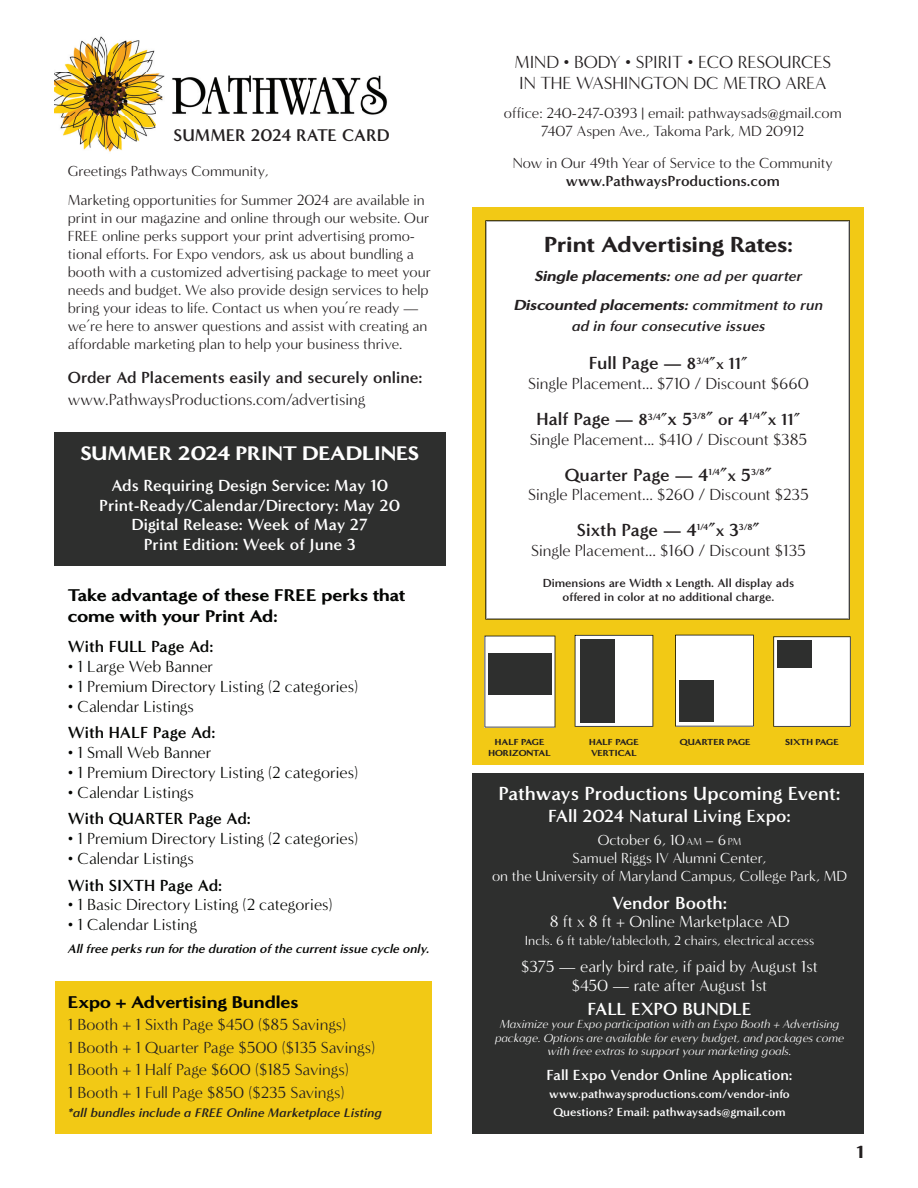
<style>
.page{position:relative;width:918px;height:1188px;background:#fff}
.page>*{position:absolute;margin:0;border:0;box-sizing:border-box;transform-origin:0 0}
.t1{font:900 22.5px "Minerva Modern";color:#231f20}
.t2{font:900 20.25px "Minerva Modern";color:#fff}
.t3{font:700 19.5px "Minerva Modern";color:#fff}
.t4{font:700 18px "Minerva Modern";color:#231f20}
.t5{font:18px/21.6px "Minerva Modern";color:#231f20}
.t6{font:700 18px "Minerva Modern";color:#fff}
.t7{font:900 18px "Minerva Modern";color:#231f20}
.t8{font:900 17.55px/21px "Minerva Modern";color:#040503}
.t9{font:700 17.4px "Minerva Modern";letter-spacing:-.005em;color:#231f20}
.t10{font:16.5px/22.5px "Minerva Modern";color:#231f20}
.t11{font:16.5px "Minerva Modern";color:#040503}
.t12{font:700 16.5px/19.8px "Minerva Modern";color:#fff;text-align:center}
.t13{font:16.5px/19.8px "Minerva Modern";color:#fff;text-align:center}
.t14{font:700 16.5px "Minerva Modern";color:#040503}
.t15{font:700 16.5px "Minerva Modern";color:#231f20}
.t16{font:15px/18px "Minerva Modern";color:#231f20}
.t17{font:15px/18px "Minerva Modern";color:#fff;text-align:center}
.t18{font:italic 900 15px/28.8px "Minerva Modern";color:#231f20;text-align:center}
.t19{font:700 15px "Minerva Modern";color:#fff}
.t20{font:700 15px "Minerva Modern";color:#231f20}
.t21{font:italic 700 15px "Minerva Modern";color:#231f20}
.t22{font:13.5px "Minerva Modern";color:#fff}
.t23{font:italic 700 12.75px "Minerva Modern";letter-spacing:-.01em;color:#040503}
.t24{font:italic 700 12.75px "Minerva Modern";color:#231f20}
.t25{font:italic 12px/13.5px "Minerva Modern";color:#fff;text-align:center}
.t26{font:700 12px/18px "Minerva Modern";color:#fff;text-align:center}
.t27{font:700 12px/14.4px "Minerva Modern";color:#231f20;text-align:center}
.t28{font:900 9px/10.8px "Minerva Modern";letter-spacing:-.01em;color:#231f20;text-align:center}
.s1{font-weight:700}
.s2{font-size:16.5px}
.s3{font-size:15px}
.s4{font-size:10.5px}
</style>
<div class="page">
<div style="left:55px;top:981px;width:376px;height:152px;background:#f2c915"></div>
<div style="left:54px;top:432px;width:392px;height:133px;background:#2e2f2e"></div>
<div style="left:472px;top:207px;width:391px;height:558px;background:#f2c915"></div>
<div style="left:487px;top:222px;width:362px;height:396px;background:#fff"></div>
<img style="left:54px;top:36px;width:333px;height:116px">
<svg style="left:485px;top:636px;width:70px;height:91px;background:#f7f7f7"></svg>
<svg style="left:575px;top:635px;width:78px;height:92px;background:#f1f1f1"></svg>
<svg style="left:675px;top:635px;width:79px;height:92px;background:#f4f4f3"></svg>
<svg style="left:773px;top:636px;width:78px;height:91px;background:#f2f2f0"></svg>
<div style="left:580px;top:639px;width:35px;height:83px;background:#2e2f2e"></div>
<div style="left:488px;top:653px;width:64px;height:42px;background:#2e2f2e"></div>
<div style="left:679px;top:680px;width:35px;height:42px;background:#2e2f2e"></div>
<div style="left:778px;top:640px;width:34px;height:27px;background:#2e2f2e"></div>
<div style="left:472px;top:773px;width:391px;height:361px;background:#2e2f2e"></div>
<p class="t9" style="left:174px;top:125px;width:218px">SUMMER 2024 RATE CARD</p>
<p class="t16" style="left:68px;top:157px;width:358px;line-height:28.8px">Greetings Pathways Community,<br>Marketing opportunities for Summer 2024 are available in</p>
<p class="t16" style="left:68px;top:209px;width:365px">print in our magazine and online through our website. Our FREE online perks support your print advertising promo&shy;tional efforts. For Expo vendors, ask us about bundling a booth with a customized advertising package to meet your needs and budget. We also provide design services to help bring your ideas to life. Contact us when you’re ready — we’re here to answer questions and assist with creating an affordable marketing plan to help your business thrive.</p>
<p class="t15" style="left:68px;top:367px;width:356px">Order Ad Placements easily and securely online:</p>
<p class="t10" style="left:68px;top:388px;width:299px">www.PathwaysProductions.com/advertising</p>
<h2 class="t2" style="left:80px;top:441px;width:340px">SUMMER 2024 PRINT DEADLINES</h2>
<p class="t12" style="left:99px;top:475px;width:303px">Ads Requiring Design Service: May 10<br>Print-Ready/Calendar/Directory: May 20<br>Digital Release: Week of May 27<br>Print Edition: Week of June 3</p>
<p class="t8" style="left:68px;top:584px;width:339px">Take advantage of these FREE perks that come with your Print Ad:</p>
<p class="t14" style="left:68px;top:637px;width:147px">With FULL Page Ad:</p>
<p class="t11" style="left:68px;top:657px;width:147px">• 1 Large Web Banner</p>
<p class="t11" style="left:68px;top:677px;width:292px">• 1 Premium Directory Listing (2 categories)</p>
<p class="t11" style="left:68px;top:697px;width:127px">• Calendar Listings</p>
<p class="t14" style="left:68px;top:723px;width:149px">With HALF Page Ad:</p>
<p class="t11" style="left:68px;top:743px;width:145px">• 1 Small Web Banner</p>
<p class="t11" style="left:68px;top:763px;width:292px">• 1 Premium Directory Listing (2 categories)</p>
<p class="t11" style="left:68px;top:783px;width:127px">• Calendar Listings</p>
<p class="t14" style="left:68px;top:809px;width:184px">With QUARTER Page Ad:</p>
<p class="t11" style="left:68px;top:829px;width:292px">• 1 Premium Directory Listing (2 categories)</p>
<p class="t11" style="left:68px;top:849px;width:127px">• Calendar Listings</p>
<p class="t14" style="left:68px;top:875px;width:156px">With SIXTH Page Ad:</p>
<p class="t11" style="left:68px;top:895px;width:266px">• 1 Basic Directory Listing (2 categories)</p>
<p class="t11" style="left:68px;top:915px;width:131px">• 1 Calendar Listing</p>
<p class="t23" style="left:68px;top:941px;width:363px">All free perks run for the duration of the current issue cycle only.</p>
<p class="t8" style="left:68px;top:991px;width:232px">Expo + Advertising Bundles</p>
<p class="t10" style="left:68px;top:1014px;width:309px">1 Booth + 1 Sixth Page $450 ($85 Savings)<br>1 Booth + 1 Quarter Page $500 ($135 Savings)<br>1 Booth + 1 Half Page $600 ($185 Savings)<br>1 Booth + 1 Full Page $850 ($235 Savings)</p>
<p class="t24" style="left:68px;top:1105px;width:315px">*all bundles include a FREE Online Marketplace Listing</p>
<p class="t5" style="left:514px;top:51px;width:318px">MIND • BODY • SPIRIT • ECO RESOURCES<br>IN THE WASHINGTON DC METRO AREA</p>
<p class="t16" style="left:504px;top:104px;width:339px;text-align:center">office: 240-247-0393 | email: pathwaysads@gmail.com<br>7407 Aspen Ave., Takoma Park, MD 20912</p>
<p class="t16" style="left:513px;top:155px;width:322px">Now in Our 49th Year of Service to the Community</p>
<p class="t20" style="left:566px;top:172px;width:215px">www.PathwaysProductions.com</p>
<h1 class="t1" style="left:544px;top:231px;width:250px">Print Advertising Rates:</h1>
<p class="t18" style="left:514px;top:261px;width:310px">Single placements: <span class="s1">one ad per quarter<br></span>Discounted placements: <span class="s1">commitment to run</span></p>
<p class="t21" style="left:572px;top:317px;width:195px">ad in four consecutive issues</p>
<p class="t4" style="left:589px;top:352px;width:161px">Full Page — <span class="s2">8</span><sup>3/4</sup><span class="s3">”x</span> <span class="s2">11</span><span class="s3">”</span></p>
<p class="t10" style="left:528px;top:372px;width:282px">Single Placement... $710 / Discount $660</p>
<p class="t4" style="left:536px;top:408px;width:266px">Half Page — <span class="s2">8</span><sup>3/4</sup><span class="s3">”</span>x 5<sup>3/8</sup><span class="s2">” or</span> 4<sup>1/4</sup><span class="s2">”x 11</span><span class="s3">”</span></p>
<p class="t10" style="left:530px;top:428px;width:279px">Single Placement... $410 / Discount $385</p>
<p class="t4" style="left:565px;top:464px;width:209px">Quarter Page — 4<sup>1/4</sup><span class="s2">”x</span> 5<sup>3/8</sup><span class="s2">”</span></p>
<p class="t10" style="left:528px;top:484px;width:282px">Single Placement... $260 / Discount $235</p>
<p class="t4" style="left:577px;top:520px;width:185px">Sixth Page — 4<sup>1/4</sup><span class="s2">”x</span> 3<sup>3/8</sup><span class="s2">”</span></p>
<p class="t10" style="left:531px;top:540px;width:276px">Single Placement... $160 / Discount $135</p>
<p class="t27" style="left:543px;top:575px;width:253px">Dimensions are Width x Length. All display ads offered in color at no additional charge.</p>
<p class="t28" style="left:489px;top:736px;width:64px">HALF PAGE<br>HORIZONTAL</p>
<p class="t28" style="left:589px;top:736px;width:51px;text-align:left">HALF PAGE<br>VERTICAL</p>
<p class="t28" style="left:680px;top:736px;width:73px">QUARTER PAGE</p>
<p class="t28" style="left:785px;top:736px;width:55px">SIXTH PAGE</p>
<h3 class="t3" style="left:499px;top:781px;width:344px">Pathways Productions Upcoming Event:</h3>
<p class="t6" style="left:548px;top:806px;width:244px">FAll 2024 Natural Living Expo:</p>
<p class="t17" style="left:492px;top:831px;width:357px">October 6, 10<span class="s4">AM</span> – 6<span class="s4">PM<br></span>Samuel Riggs IV Alumni Center,<br>on the University of Maryland Campus, College Park, MD</p>
<p class="t6" style="left:612px;top:892px;width:116px">Vendor Booth:</p>
<p class="t13" style="left:550px;top:912px;width:241px">8 ft x 8 ft + Online Marketplace AD</p>
<p class="t22" style="left:525px;top:933px;width:291px">Incls. 6 ft table/tablecloth, 2 chairs, electrical access</p>
<p class="t13" style="left:521px;top:956px;width:298px">$375 — early bird rate, if paid by August 1st $450 — rate after August 1st</p>
<p class="t6" style="left:587px;top:998px;width:166px">FALL EXPO BUNDLE</p>
<p class="t25" style="left:495px;top:1018px;width:350px">Maximize your Expo participation with an Expo Booth + Advertising package. Options are available for every budget, and packages come with free extras to support your marketing goals.</p>
<p class="t19" style="left:547px;top:1066px;width:247px">Fall Expo Vendor Online Application:</p>
<p class="t26" style="left:549px;top:1085px;width:242px">www.pathwaysproductions.com/vendor-info<br>Questions? Email: pathwaysads@gmail.com</p>
<p class="t7" style="left:856px;top:1141px;width:9px">1</p>
</div>
